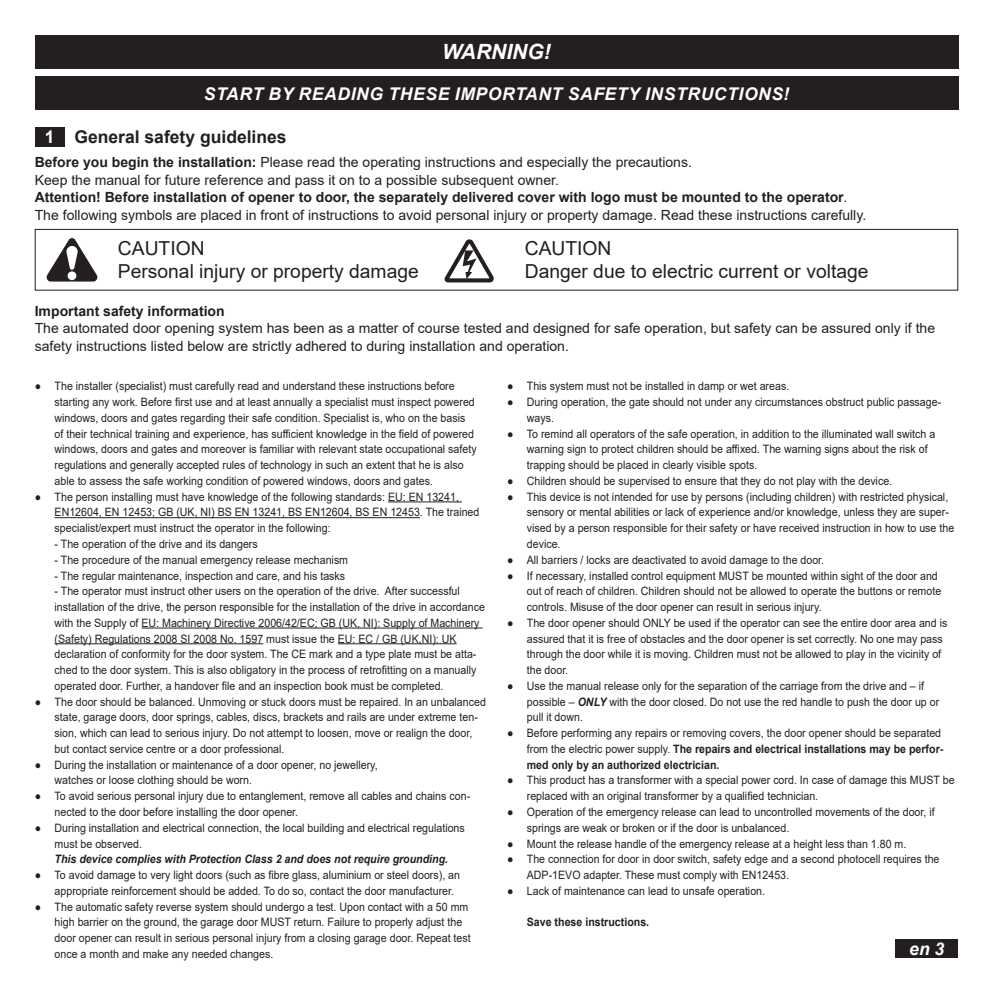
<style>
.page{position:relative;width:993px;height:993px;background:#fff}
.page>*{position:absolute;margin:0;border:0;box-sizing:border-box;transform-origin:0 0}
.t1{font:italic 700 21px "Arial";color:#fff}
.t2{font:19.25px "Arial";color:#231f20}
.t3{font:italic 700 17.5px "Arial";letter-spacing:.035em;color:#fff}
.Inhalt_Überschrift{font:700 17.5px "Arial";color:#231f20}
.t4{font:700 17.5px "Arial";color:#fff}
.t5{font:14px/17.5px "Arial";color:#231f20}
.t6{font:700 14px/17.5px "Arial";color:#231f20}
.t7{font:11.55px/15.8px "Arial";color:#231f20;scale:.92 1}
.t8{font:700 11.55px "Arial";color:#231f20;scale:.92 1}
.s1{font-weight:400}
.s2{font-weight:700;font-style:italic}
.s3{font-weight:700}
</style>
<div class="page">
<div style="left:895px;top:939px;width:62px;height:18px;background:#231f20"></div>
<div style="left:35px;top:35px;width:922px;height:33px;background:#231f20"></div>
<div style="left:35px;top:76px;width:922px;height:34px;background:#231f20"></div>
<div style="left:35px;top:127px;width:29px;height:20px;background:#231f20"></div>
<svg style="left:47px;top:238px;width:50px;height:43px"></svg>
<svg style="left:444px;top:240px;width:50px;height:42px"></svg>
<div style="left:35px;top:229px;width:922px;height:61px;border:1px solid #231f20"></div>
<hr style="left:388px;top:501px;width:74px;height:1px;background:#231f20">
<hr style="left:55px;top:517px;width:365px;height:1px;background:#231f20">
<hr style="left:141px;top:627px;width:341px;height:1px;background:#231f20">
<hr style="left:55px;top:643px;width:208px;height:1px;background:#231f20">
<hr style="left:338px;top:643px;width:118px;height:1px;background:#231f20">
<p class="t1" style="left:442px;top:38px;width:110px">WARNING!</p>
<p class="t3" style="left:204px;top:82px;width:587px">START BY READING THESE IMPORTANT SAFETY INSTRUCTIONS!</p>
<p class="t4" style="left:45px;top:125px;width:11px">1</p>
<p class="Inhalt_Überschrift" style="left:74px;top:125px;width:214px">General safety guidelines</p>
<p class="t6" style="left:35px;top:153px;width:811px">Before you begin the installation: <span class="s1">Please read the operating instructions and especially the precautions.<br>Keep the manual for future reference and pass it on to a possible subsequent owner.<br></span>Attention! Before installation of opener to door, the separately delivered cover with logo must be mounted to the operator<span class="s1">.</span></p>
<p class="t5" style="left:35px;top:206px;width:830px">The following symbols are placed in front of instructions to avoid personal injury or property damage. Read these instructions carefully.</p>
<p class="t2" style="left:118px;top:235px;width:88px">CAUTION</p>
<p class="t2" style="left:118px;top:258px;width:302px">Personal injury or property damage</p>
<p class="t2" style="left:524px;top:235px;width:88px">CAUTION</p>
<p class="t2" style="left:524px;top:258px;width:345px">Danger due to electric current or voltage</p>
<p class="t6" style="left:35px;top:302px;width:191px">Important safety information</p>
<p class="t5" style="left:35px;top:319px;width:901px">The automated door opening system has been as a matter of course tested and designed for safe operation, but safety can be assured only if the safety instructions listed below are strictly adhered to during installation and operation.</p>
<p class="t7" style="left:55px;top:378px;width:460px;text-indent:-20px">● The installer (specialist) must carefully read and understand these instructions before starting any work. Before first use and at least annually a specialist must inspect powered windows, doors and gates regarding their safe condition. Specialist is, who on the basis of their technical training and experience, has sufficient knowledge in the field of powered windows, doors and gates and moreover is familiar with relevant state occupational safety regulations and generally accepted rules of technology in such an extent that he is also able to assess the safe working condition of powered windows, doors and gates.</p>
<p class="t7" style="left:55px;top:488px;width:463px;text-indent:-20px">● The person installing must have knowledge of the following standards: EU: EN 13241,<br>EN12604, EN 12453; GB (UK, NI) BS EN 13241, BS EN12604, BS EN 12453. The trained specialist/expert must instruct the operator in the following:</p>
<p class="t7" style="left:55px;top:536px;width:222px">- The operation of the drive and its dangers</p>
<p class="t7" style="left:55px;top:551px;width:320px">- The procedure of the manual emergency release mechanism</p>
<p class="t7" style="left:55px;top:567px;width:317px">- The regular maintenance, inspection and care, and his tasks</p>
<p class="t7" style="left:55px;top:583px;width:469px">- The operator must instruct other users on the operation of the drive. After successful installation of the drive, the person responsible for the installation of the drive in accordance with the Supply of EU: Machinery Directive 2006/42/EC; GB (UK, NI): Supply of Machinery (Safety) Regulations 2008 SI 2008 No. 1597 must issue the EU: EC / GB (UK,NI): UK declaration of conformity for the door system. The CE mark and a type plate must be atta&shy;ched to the door system. This is also obligatory in the process of retrofitting on a manually operated door. Further, a handover file and an inspection book must be completed.</p>
<p class="t7" style="left:55px;top:693px;width:470px;text-indent:-20px">● The door should be balanced. Unmoving or stuck doors must be repaired. In an unbalanced state, garage doors, door springs, cables, discs, brackets and rails are under extreme ten&shy;sion, which can lead to serious injury. Do not attempt to loosen, move or realign the door, but contact service centre or a door professional.</p>
<p class="t7" style="left:55px;top:756px;width:352px;text-indent:-20px">● During the installation or maintenance of a door opener, no jewellery, watches or loose clothing should be worn.</p>
<p class="t7" style="left:55px;top:788px;width:453px;text-indent:-20px">● To avoid serious personal injury due to entanglement, remove all cables and chains con&shy;nected to the door before installing the door opener.</p>
<p class="t7" style="left:55px;top:819px;width:447px;text-indent:-20px">● During installation and electrical connection, the local building and electrical regulations must be observed.<br><span class="s2">This device complies with Protection Class 2 and does not require grounding.</span></p>
<p class="t7" style="left:55px;top:866px;width:442px;text-indent:-20px">● To avoid damage to very light doors (such as fibre glass, aluminium or steel doors), an appropriate reinforcement should be added. To do so, contact the door manufacturer.</p>
<p class="t7" style="left:55px;top:898px;width:453px;text-indent:-20px">● The automatic safety reverse system should undergo a test. Upon contact with a 50 mm high barrier on the ground, the garage door MUST return. Failure to properly adjust the door opener can result in serious personal injury from a closing garage door. Repeat test once a month and make any needed changes.</p>
<p class="t7" style="left:507px;top:378px;width:306px">● This system must not be installed in damp or wet areas.</p>
<p class="t7" style="left:526px;top:394px;width:452px;text-indent:-20px">● During operation, the gate should not under any circumstances obstruct public passage&shy;ways.</p>
<p class="t7" style="left:526px;top:425px;width:445px;text-indent:-20px">● To remind all operators of the safe operation, in addition to the illuminated wall switch a warning sign to protect children should be affixed. The warning signs about the risk of trapping should be placed in clearly visible spots.</p>
<p class="t7" style="left:507px;top:473px;width:418px">● Children should be supervised to ensure that they do not play with the device.</p>
<p class="t7" style="left:526px;top:488px;width:466px;text-indent:-20px">● This device is not intended for use by persons (including children) with restricted physical, sensory or mental abilities or lack of experience and/or knowledge, unless they are super&shy;vised by a person responsible for their safety or have received instruction in how to use the device.</p>
<p class="t7" style="left:507px;top:551px;width:344px">● All barriers / locks are deactivated to avoid damage to the door.</p>
<p class="t7" style="left:526px;top:567px;width:452px;text-indent:-20px">● If necessary, installed control equipment MUST be mounted within sight of the door and out of reach of children. Children should not be allowed to operate the buttons or remote controls. Misuse of the door opener can result in serious injury.</p>
<p class="t7" style="left:526px;top:614px;width:458px;text-indent:-20px">● The door opener should ONLY be used if the operator can see the entire door area and is assured that it is free of obstacles and the door opener is set correctly. No one may pass through the door while it is moving. Children must not be allowed to play in the vicinity of the door.</p>
<p class="t7" style="left:526px;top:677px;width:449px;text-indent:-20px">● Use the manual release only for the separation of the carriage from the drive and – if possible – <span class="s2">ONLY</span> with the door closed. Do not use the red handle to push the door up or pull it down.</p>
<p class="t7" style="left:526px;top:725px;width:454px;text-indent:-20px">● Before performing any repairs or removing covers, the door opener should be separated from the electric power supply. <span class="s3">The repairs and electrical installations may be perfor&shy;med only by an authorized electrician.</span></p>
<p class="t7" style="left:526px;top:772px;width:466px;text-indent:-20px">● This product has a transformer with a special power cord. In case of damage this MUST be replaced with an original transformer by a qualified technician.</p>
<p class="t7" style="left:526px;top:803px;width:444px;text-indent:-20px">● Operation of the emergency release can lead to uncontrolled movements of the door, if springs are weak or broken or if the door is unbalanced.</p>
<p class="t7" style="left:507px;top:835px;width:433px">● Mount the release handle of the emergency release at a height less than 1.80 m.</p>
<p class="t7" style="left:526px;top:851px;width:450px;text-indent:-20px">● The connection for door in door switch, safety edge and a second photocell requires the<br>ADP-1EVO adapter. These must comply with EN12453.</p>
<p class="t7" style="left:507px;top:882px;width:280px">● Lack of maintenance can lead to unsafe operation.</p>
<p class="t8" style="left:526px;top:913px;width:134px">Save these instructions.</p>
<h3 class="t3" style="left:909px;top:937px;width:37px">en 3</h3>
</div>
